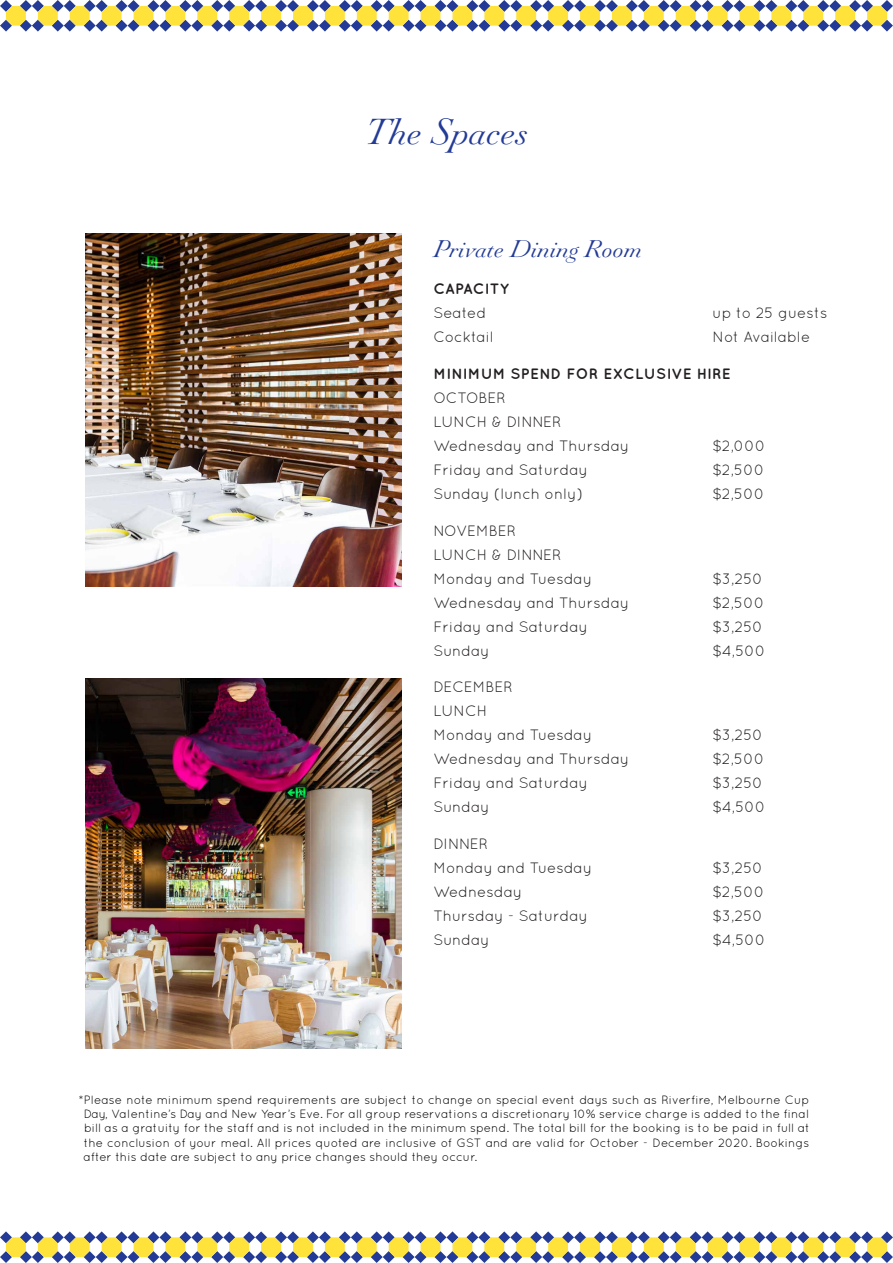
<style>
.page{position:relative;width:893px;height:1263px;background:#fff}
.page>*{position:absolute;margin:0;border:0;box-sizing:border-box;transform-origin:0 0}
.t1{font:italic 300 36px "Paganini";color:#233b96}
.t2{font:italic 300 24px "Paganini";color:#233b96}
.t3{font:15px "Quicksand";color:#231f20}
.t4{font:700 15px/24px "Quicksand";letter-spacing:.025em;color:#231f20}
.t5{font:12px/14.4px "Quicksand";color:#000;text-align:justify}
.s1{font-weight:400}
</style>
<div class="page">
<img style="left:85px;top:233px;width:317px;height:354px">
<img style="left:85px;top:678px;width:317px;height:370px">
<svg style="left:0;top:0;width:893px;height:32px"></svg>
<svg style="left:0;top:1231px;width:893px;height:32px"></svg>
<p class="t1" style="left:365px;top:113px;width:165px">The Spaces</p>
<p class="t2" style="left:433px;top:236px;width:210px">Private Dining Room</p>
<p class="t4" style="left:433px;top:276px;width:77px">CAPACITY<br><span class="s1">Seated</span></p>
<p class="t3" style="left:712px;top:304px;width:116px">up to 25 guests</p>
<p class="t3" style="left:433px;top:328px;width:62px">Cocktail</p>
<p class="t3" style="left:712px;top:328px;width:99px">Not Available</p>
<p class="t4" style="left:433px;top:361px;width:299px">MINIMUM SPEND FOR EXCLUSIVE HIRE<br><span class="s1">OCTOBER</span></p>
<p class="t3" style="left:433px;top:413px;width:130px">LUNCH &amp; DINNER</p>
<p class="t3" style="left:433px;top:437px;width:197px">Wednesday and Thursday</p>
<p class="t3" style="left:712px;top:437px;width:55px">$2,000</p>
<p class="t3" style="left:433px;top:461px;width:156px">Friday and Saturday</p>
<p class="t3" style="left:712px;top:461px;width:54px">$2,500</p>
<p class="t3" style="left:433px;top:485px;width:151px">Sunday (lunch only)</p>
<p class="t3" style="left:712px;top:485px;width:54px">$2,500</p>
<p class="t3" style="left:433px;top:522px;width:84px">NOVEMBER</p>
<p class="t3" style="left:433px;top:546px;width:130px">LUNCH &amp; DINNER</p>
<p class="t3" style="left:433px;top:570px;width:160px">Monday and Tuesday</p>
<p class="t3" style="left:712px;top:570px;width:52px">$3,250</p>
<p class="t3" style="left:433px;top:594px;width:197px">Wednesday and Thursday</p>
<p class="t3" style="left:712px;top:594px;width:54px">$2,500</p>
<p class="t3" style="left:433px;top:618px;width:156px">Friday and Saturday</p>
<p class="t3" style="left:712px;top:618px;width:52px">$3,250</p>
<p class="t3" style="left:433px;top:642px;width:58px">Sunday</p>
<p class="t3" style="left:712px;top:642px;width:55px">$4,500</p>
<p class="t3" style="left:433px;top:678px;width:81px">DECEMBER</p>
<p class="t3" style="left:433px;top:702px;width:55px">LUNCH</p>
<p class="t3" style="left:433px;top:726px;width:160px">Monday and Tuesday</p>
<p class="t3" style="left:712px;top:726px;width:52px">$3,250</p>
<p class="t3" style="left:433px;top:750px;width:197px">Wednesday and Thursday</p>
<p class="t3" style="left:712px;top:750px;width:54px">$2,500</p>
<p class="t3" style="left:433px;top:774px;width:156px">Friday and Saturday</p>
<p class="t3" style="left:712px;top:774px;width:52px">$3,250</p>
<p class="t3" style="left:433px;top:798px;width:58px">Sunday</p>
<p class="t3" style="left:712px;top:798px;width:55px">$4,500</p>
<p class="t3" style="left:433px;top:835px;width:56px">DINNER</p>
<p class="t3" style="left:433px;top:859px;width:160px">Monday and Tuesday</p>
<p class="t3" style="left:712px;top:859px;width:52px">$3,250</p>
<p class="t3" style="left:433px;top:883px;width:90px">Wednesday</p>
<p class="t3" style="left:712px;top:883px;width:54px">$2,500</p>
<p class="t3" style="left:433px;top:907px;width:156px">Thursday - Saturday</p>
<p class="t3" style="left:712px;top:907px;width:52px">$3,250</p>
<p class="t3" style="left:433px;top:931px;width:58px">Sunday</p>
<p class="t3" style="left:712px;top:931px;width:55px">$4,500</p>
<p class="t5" style="left:83px;top:1092px;width:728px;text-indent:-5px">*Please note minimum spend requirements are subject to change on special event days such as Riverfire, Melbourne Cup Day, Valentine’s Day and New Year’s Eve. For all group reservations a discretionary 10% service charge is added to the final bill as a gratuity for the staff and is not included in the minimum spend. The total bill for the booking is to be paid in full at the conclusion of your meal. All prices quoted are inclusive of GST and are valid for October - December 2020. Bookings after this date are subject to any price changes should they occur.</p>
</div>
